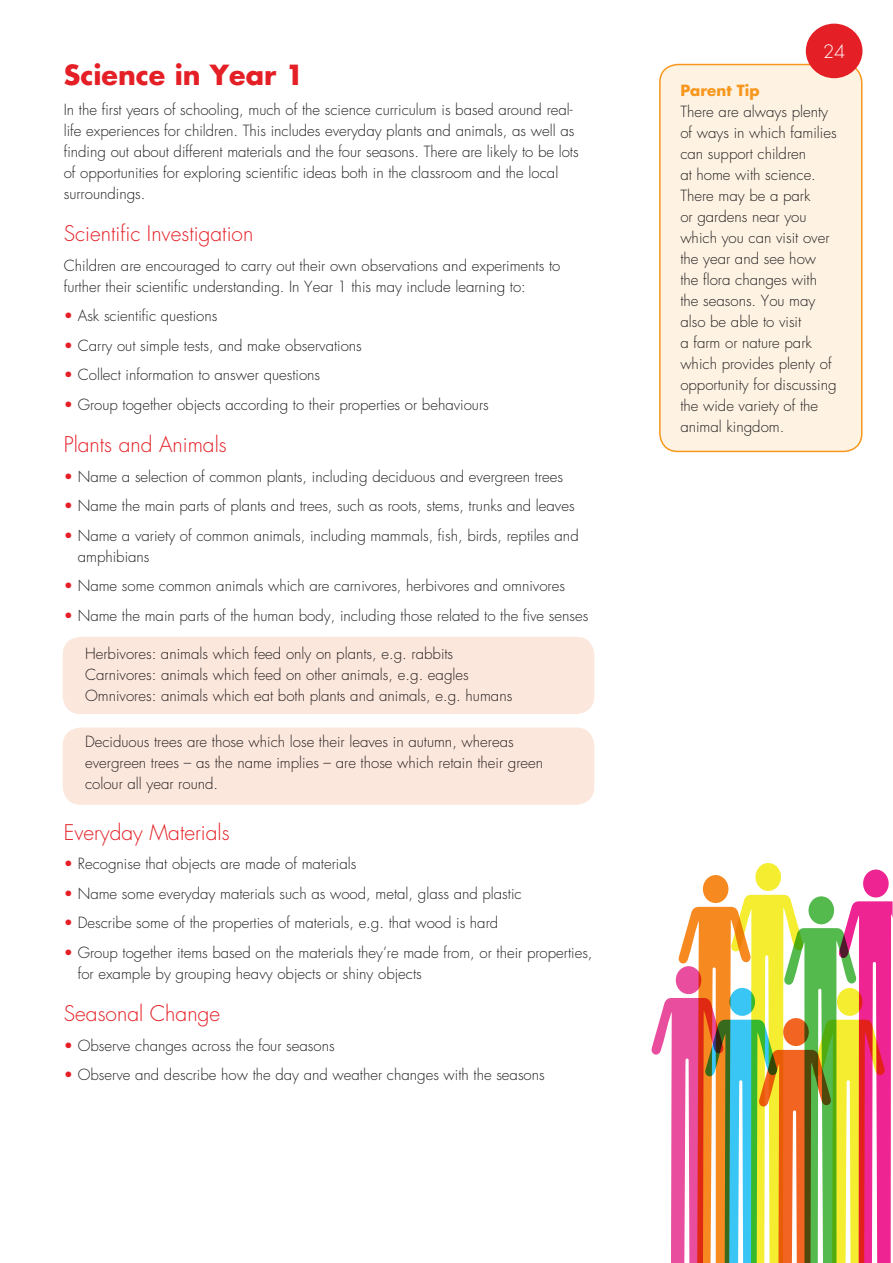
<style>
.page{position:relative;width:893px;height:1263px;background:#fff}
.page>*{position:absolute;margin:0;border:0;box-sizing:border-box;transform-origin:0 0}
.t1{font:700 27px "Futura";color:#e41f25}
.t2{font:300 21px "Futura";color:#e41f25}
.t3{font:300 18px "Futura";color:#fff}
.List_Paragraph{font:300 15px/21px "Futura";color:#231f20}
.s1{color:#e41f25}
.s2{font-weight:700;color:#f7971d}
</style>
<div class="page">
<div style="left:660px;top:65px;width:202px;height:386px;background:#fef3e3;border-radius:18px"></div>
<div style="left:659px;top:64px;width:203px;height:388px;border:2px solid #f7971d;border-radius:18px"></div>
<div style="left:63px;top:637px;width:531px;height:77px;background:#fce7dc;border-radius:18px"></div>
<div style="left:63px;top:727px;width:531px;height:78px;background:#fce7dc;border-radius:18px"></div>
<div style="left:806px;top:24px;width:56px;height:54px;background:#e41f25;border-radius:50%"></div>
<svg style="left:651px;top:863px;width:242px;height:400px"></svg>
<p class="t1" style="left:64px;top:57px;width:242px">Science in Year 1</p>
<p class="List_Paragraph" style="left:64px;top:99px;width:516px">In the first years of schooling, much of the science curriculum is based around real&shy;life experiences for children. This includes everyday plants and animals, as well as finding out about different materials and the four seasons. There are likely to be lots of opportunities for exploring scientific ideas both in the classroom and the local surroundings.</p>
<p class="t2" style="left:64px;top:220px;width:191px">Scientific Investigation</p>
<p class="List_Paragraph" style="left:64px;top:255px;width:498px">Children are encouraged to carry out their own observations and experiments to further their scientific understanding. In Year 1 this may include learning to:</p>
<p class="List_Paragraph" style="left:64px;top:305px;width:155px"><span class="s1">•</span> Ask scientific questions</p>
<p class="List_Paragraph" style="left:64px;top:335px;width:300px"><span class="s1">•</span> Carry out simple tests, and make observations</p>
<p class="List_Paragraph" style="left:64px;top:364px;width:258px"><span class="s1">•</span> Collect information to answer questions</p>
<p class="List_Paragraph" style="left:64px;top:394px;width:427px"><span class="s1">•</span> Group together objects according to their properties or behaviours</p>
<p class="t2" style="left:64px;top:431px;width:164px">Plants and Animals</p>
<p class="List_Paragraph" style="left:64px;top:466px;width:501px"><span class="s1">•</span> Name a selection of common plants, including deciduous and evergreen trees</p>
<p class="List_Paragraph" style="left:64px;top:495px;width:512px"><span class="s1">•</span> Name the main parts of plants and trees, such as roots, stems, trunks and leaves</p>
<p class="List_Paragraph" style="left:78px;top:525px;width:502px;text-indent:-14px"><span class="s1">•</span> Name a variety of common animals, including mammals, fish, birds, reptiles and amphibians</p>
<p class="List_Paragraph" style="left:64px;top:575px;width:503px"><span class="s1">•</span> Name some common animals which are carnivores, herbivores and omnivores</p>
<p class="List_Paragraph" style="left:64px;top:605px;width:526px"><span class="s1">•</span> Name the main parts of the human body, including those related to the five senses</p>
<p class="List_Paragraph" style="left:85px;top:643px;width:429px">Herbivores: animals which feed only on plants, e.g. rabbits<br>Carnivores: animals which feed on other animals, e.g. eagles<br>Omnivores: animals which eat both plants and animals, e.g. humans</p>
<p class="List_Paragraph" style="left:85px;top:731px;width:460px">Deciduous trees are those which lose their leaves in autumn, whereas evergreen trees – as the name implies – are those which retain their green colour all year round.</p>
<p class="t2" style="left:64px;top:819px;width:167px">Everyday Materials</p>
<p class="List_Paragraph" style="left:64px;top:854px;width:294px"><span class="s1">•</span> Recognise that objects are made of materials</p>
<p class="List_Paragraph" style="left:64px;top:883px;width:459px"><span class="s1">•</span> Name some everyday materials such as wood, metal, glass and plastic</p>
<p class="List_Paragraph" style="left:64px;top:913px;width:436px"><span class="s1">•</span> Describe some of the properties of materials, e.g. that wood is hard</p>
<p class="List_Paragraph" style="left:78px;top:942px;width:516px;text-indent:-14px"><span class="s1">•</span> Group together items based on the materials they’re made from, or their properties, for example by grouping heavy objects or shiny objects</p>
<p class="t2" style="left:64px;top:1000px;width:158px">Seasonal Change</p>
<p class="List_Paragraph" style="left:64px;top:1035px;width:272px"><span class="s1">•</span> Observe changes across the four seasons</p>
<p class="List_Paragraph" style="left:64px;top:1064px;width:482px"><span class="s1">•</span> Observe and describe how the day and weather changes with the seasons</p>
<p class="t3" style="left:823px;top:40px;width:24px">24</p>
<p class="List_Paragraph" style="left:680px;top:81px;width:158px"><span class="s2">Parent Tip<br></span>There are always plenty of ways in which families can support children<br>at home with science.<br>There may be a park<br>or gardens near you which you can visit over the year and see how the flora changes with the seasons. You may also be able to visit<br>a farm or nature park which provides plenty of opportunity for discussing the wide variety of the animal kingdom.</p>
</div>
